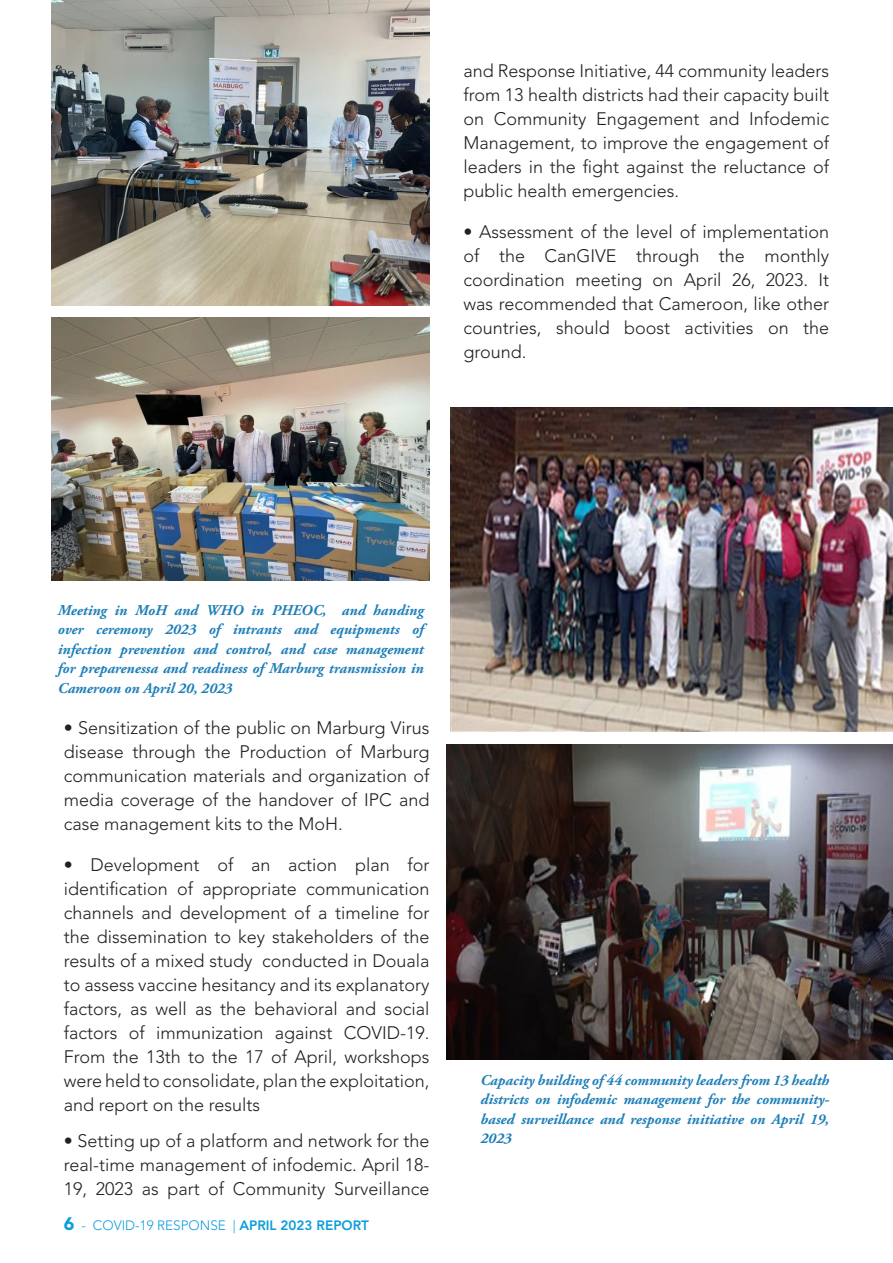
<style>
.page{position:relative;width:893px;height:1263px;background:#fff}
.page>*{position:absolute;margin:0;border:0;box-sizing:border-box;transform-origin:0 0}
.t1{font:300 18px/24px "Avenir LT Std";color:#231f20;text-align:justify}
.t2{font:italic 700 15px/19.5px "Adobe Garamond Pro";color:#1e7fb8;text-align:justify}
.t3{font:300 13.5px "Avenir LT Std";color:#0c9ddc}
.s1{font-weight:900;font-size:18px}
.s2{font-weight:800}
</style>
<div class="page">
<img style="left:51px;top:0;width:378px;height:305px">
<img style="left:51px;top:318px;width:378px;height:263px">
<img style="left:446px;top:745px;width:447px;height:315px">
<img style="left:451px;top:407px;width:442px;height:324px">
<p class="t1" style="left:463px;top:59px;width:367px">and Response Initiative, 44 community leaders from 13 health districts had their capacity built on Community Engagement and Infodemic Management, to improve the engagement of leaders in the fight against the reluctance of public health emergencies.</p>
<p class="t1" style="left:463px;top:220px;width:367px">• Assessment of the level of implementation of the CanGIVE through the monthly coordination meeting on April 26, 2023. It was recommended that Cameroon, like other countries, should boost activities on the ground.</p>
<p class="t2" style="left:58px;top:600px;width:367px">Meeting in MoH and WHO in PHEOC, and handing over ceremony 2023 of intrants and equipments of infection prevention and control, and case management for preparenessa and readiness of Marburg transmission in Cameroon on April 20, 2023</p>
<p class="t1" style="left:64px;top:715px;width:367px">• Sensitization of the public on Marburg Virus disease through the Production of Marburg communication materials and organization of media coverage of the handover of IPC and case management kits to the MoH.</p>
<p class="t1" style="left:64px;top:852px;width:367px">• Development of an action plan for identification of appropriate communication channels and development of a timeline for the dissemination to key stakeholders of the results of a mixed study conducted in Douala to assess vaccine hesitancy and its explanatory factors, as well as the behavioral and social factors of immunization against COVID-19.<br>From the 13th to the 17 of April, workshops were held to consolidate, plan the exploitation, and report on the results</p>
<p class="t1" style="left:64px;top:1129px;width:367px">• Setting up of a platform and network for the real-time management of infodemic. April 18- 19, 2023 as part of Community Surveillance</p>
<p class="t3" style="left:64px;top:1217px;width:307px"><span class="s1">6</span> - COVID-19 RESPONSE | <span class="s2">APRIL 2023 REPORT</span></p>
<p class="t2" style="left:480px;top:1070px;width:350px">Capacity building of 44 community leaders from 13 health districts on infodemic management for the community&shy;based surveillance and response initiative on April 19, 2023</p>
</div>
